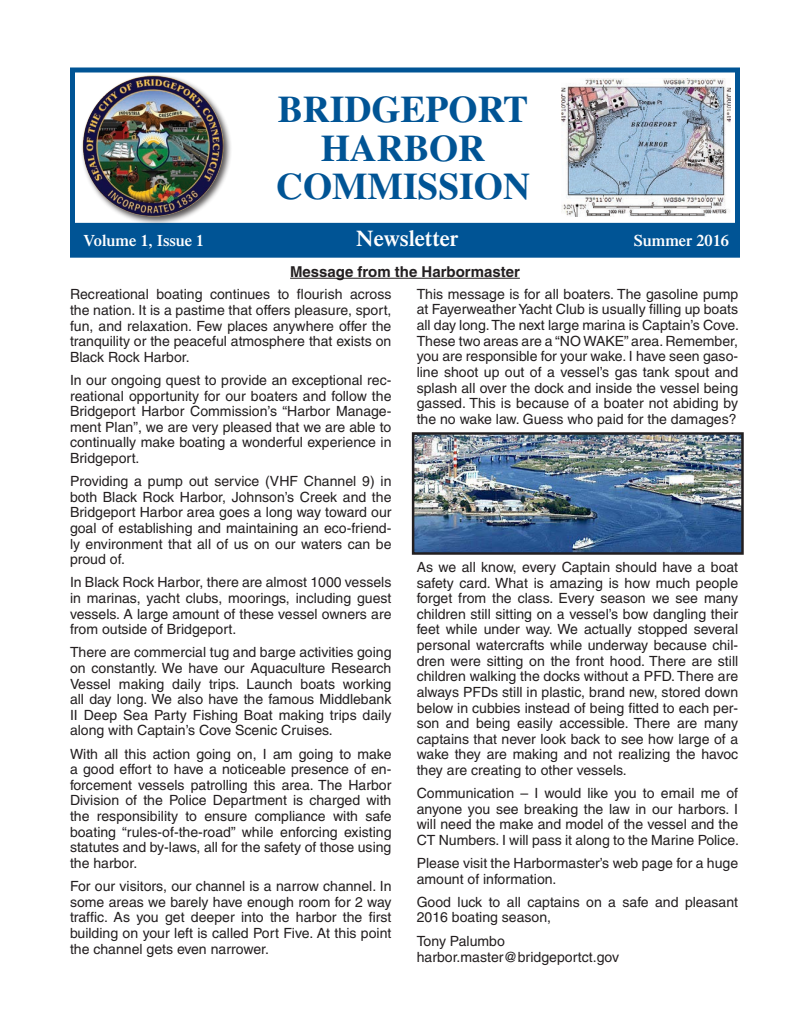
<style>
.page{position:relative;width:810px;height:1035px;background:#fff}
.page>*{position:absolute;margin:0;border:0;box-sizing:border-box;transform-origin:0 0}
.t1{font:700 37.5px/38.8px "Times";color:#005495;text-align:center}
.t2{font:600 22.5px "Times";color:#fff}
.t3{font:600 16.25px "Times";color:#fff}
.t4{font:700 15px "Helvetica";color:#231f20}
.t5{font:14px/15.6px "Helvetica";color:#231f20;text-align:justify}
</style>
<div class="page">
<div style="left:70px;top:68px;width:670px;height:160px;border:5px solid #005495"></div>
<div style="left:70px;top:226px;width:670px;height:32px;background:#005495"></div>
<div style="left:81px;top:73px;width:152px;height:153px;background:#231f20;opacity:.75"></div>
<img style="left:83px;top:76px;width:65px;height:104px">
<img style="left:562px;top:78px;width:168px;height:138px">
<hr style="left:290px;top:278px;width:230px;height:1px;background:#231f20">
<img style="left:415px;top:435px;width:326px;height:117px">
<div style="left:412px;top:432px;width:332px;height:123px;border:2px solid #231f20"></div>
<h1 class="t1" style="left:276px;top:89px;width:256px">BRIDGEPORT<br>HARBOR<br>COMMISSION</h1>
<p class="t3" style="left:83px;top:231px;width:122px">Volume 1, Issue 1</p>
<h2 class="t2" style="left:356px;top:225px;width:104px">Newsletter</h2>
<p class="t3" style="left:634px;top:231px;width:97px">Summer 2016</p>
<p class="t4" style="left:290px;top:262px;width:231px">Message from the Harbormaster</p>
<p class="t5" style="left:70px;top:287px;width:323px">Recreational boating continues to flourish across the nation. It is a pastime that offers pleasure, sport, fun, and relaxation. Few places anywhere offer the tranquility or the peaceful atmosphere that exists on Black Rock Harbor.</p>
<p class="t5" style="left:70px;top:372px;width:323px">In our ongoing quest to provide an exceptional rec&shy;reational opportunity for our boaters and follow the Bridgeport Harbor Commission’s “Harbor Manage&shy;ment Plan”, we are very pleased that we are able to continually make boating a wonderful experience in Bridgeport.</p>
<p class="t5" style="left:70px;top:473px;width:323px">Providing a pump out service (VHF Channel 9) in both Black Rock Harbor, Johnson’s Creek and the Bridgeport Harbor area goes a long way toward our goal of establishing and maintaining an eco-friend&shy;ly environment that all of us on our waters can be proud of.</p>
<p class="t5" style="left:70px;top:575px;width:323px">In Black Rock Harbor, there are almost 1000 vessels in marinas, yacht clubs, moorings, including guest vessels. A large amount of these vessel owners are from outside of Bridgeport.</p>
<p class="t5" style="left:70px;top:645px;width:323px">There are commercial tug and barge activities going on constantly. We have our Aquaculture Research Vessel making daily trips. Launch boats working all day long. We also have the famous Middlebank II Deep Sea Party Fishing Boat making trips daily along with Captain’s Cove Scenic Cruises.</p>
<p class="t5" style="left:70px;top:746px;width:323px">With all this action going on, I am going to make a good effort to have a noticeable presence of en&shy;forcement vessels patrolling this area. The Harbor Division of the Police Department is charged with the responsibility to ensure compliance with safe boating “rules-of-the-road” while enforcing existing statutes and by-laws, all for the safety of those using the harbor.</p>
<p class="t5" style="left:70px;top:878px;width:323px">For our visitors, our channel is a narrow channel. In some areas we barely have enough room for 2 way traffic. As you get deeper into the harbor the first building on your left is called Port Five. At this point the channel gets even narrower.</p>
<p class="t5" style="left:417px;top:286px;width:324px">This message is for all boaters. The gasoline pump at Fayerweather Yacht Club is usually filling up boats all day long. The next large marina is Captain’s Cove.<br>These two areas are a “NO WAKE” area. Remember, you are responsible for your wake. I have seen gaso&shy;line shoot up out of a vessel’s gas tank spout and splash all over the dock and inside the vessel being gassed. This is because of a boater not abiding by the no wake law. Guess who paid for the damages?</p>
<p class="t5" style="left:417px;top:559px;width:323px">As we all know, every Captain should have a boat safety card. What is amazing is how much people forget from the class. Every season we see many children still sitting on a vessel’s bow dangling their feet while under way. We actually stopped several personal watercrafts while underway because chil&shy;dren were sitting on the front hood. There are still children walking the docks without a PFD. There are always PFDs still in plastic, brand new, stored down below in cubbies instead of being fitted to each per&shy;son and being easily accessible. There are many captains that never look back to see how large of a wake they are making and not realizing the havoc they are creating to other vessels.</p>
<p class="t5" style="left:417px;top:785px;width:324px">Communication – I would like you to email me of anyone you see breaking the law in our harbors. I will need the make and model of the vessel and the CT Numbers. I will pass it along to the Marine Police.</p>
<p class="t5" style="left:417px;top:855px;width:323px">Please visit the Harbormaster’s web page for a huge amount of information.</p>
<p class="t5" style="left:417px;top:894px;width:323px">Good luck to all captains on a safe and pleasant<br>2016 boating season,</p>
<p class="t5" style="left:417px;top:932px;width:204px;line-height:16.9px">Tony Palumbo harbor.master@bridgeportct.gov</p>
</div>
